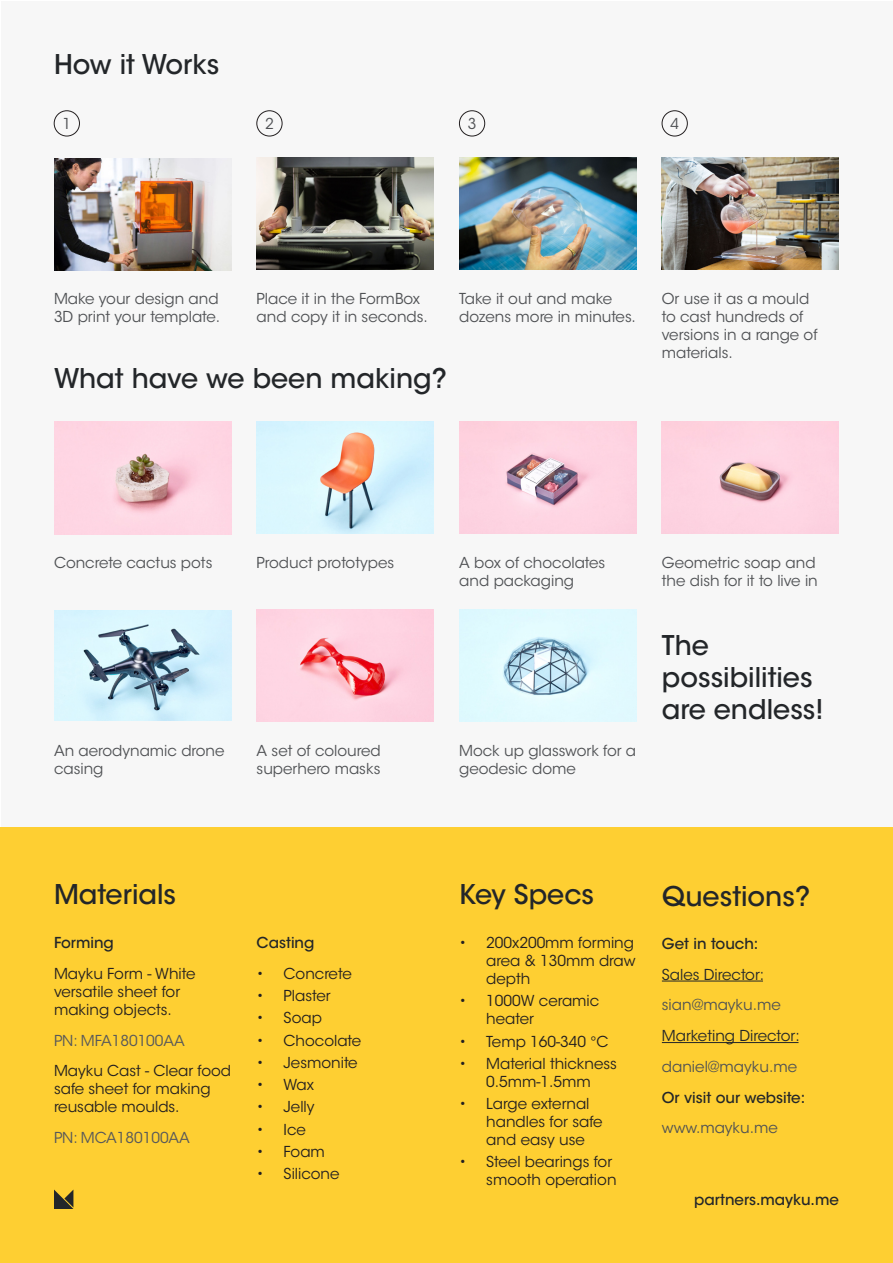
<style>
.page{position:relative;width:893px;height:1263px;background:#fff}
.page>*{position:absolute;margin:0;border:0;box-sizing:border-box;transform-origin:0 0}
.t1{font:500 27px/32.4px "ITC Avant Garde Std";color:#232629}
.t2{font:15px/18px "ITC Avant Garde Std";color:#4f5154}
.t3{font:15px/18px "ITC Avant Garde Std";color:#231f20}
.t4{font:500 15px "ITC Avant Garde Std";color:#232629}
.t5{font:15px "ITC Avant Garde Std";color:#232629}
.t6{font:15px "ITC Avant Garde Std";color:#57585a}
</style>
<div class="page">
<div style="left:1px;top:2px;width:891px;height:1261px;background:#f7f7f7"></div>
<div style="left:0;top:827px;width:893px;height:436px;background:#fecf32"></div>
<svg style="left:54px;top:1189px;width:19px;height:20px"></svg>
<div style="left:54px;top:111px;width:26px;height:25px;border:1px solid #231f20;border-radius:50%"></div>
<div style="left:257px;top:111px;width:25px;height:25px;border:1px solid #231f20;border-radius:50%"></div>
<div style="left:459px;top:111px;width:26px;height:25px;border:1px solid #231f20;border-radius:50%"></div>
<div style="left:662px;top:111px;width:25px;height:25px;border:1px solid #231f20;border-radius:50%"></div>
<img style="left:662px;top:157px;width:177px;height:113px">
<hr style="left:662px;top:981px;width:101px;height:1px;background:#232629">
<hr style="left:662px;top:1042px;width:136px;height:1px;background:#232629">
<img style="left:54px;top:422px;width:177px;height:112px">
<img style="left:257px;top:421px;width:177px;height:113px">
<img style="left:459px;top:421px;width:177px;height:113px">
<img style="left:662px;top:421px;width:177px;height:113px">
<img style="left:257px;top:609px;width:177px;height:113px">
<img style="left:459px;top:609px;width:177px;height:113px">
<img style="left:54px;top:610px;width:177px;height:111px">
<img style="left:54px;top:158px;width:177px;height:113px">
<img style="left:257px;top:157px;width:177px;height:113px">
<img style="left:459px;top:157px;width:177px;height:113px">
<h1 class="t1" style="left:54px;top:48px;width:167px">How it Works</h1>
<p class="t2" style="left:63px;top:115px;width:10px">1</p>
<p class="t2" style="left:265px;top:115px;width:10px">2</p>
<p class="t2" style="left:468px;top:115px;width:10px">3</p>
<p class="t2" style="left:670px;top:115px;width:10px">4</p>
<p class="t2" style="left:54px;top:290px;width:168px">Make your design and<br>3D print your template.</p>
<p class="t2" style="left:257px;top:290px;width:173px">Place it in the FormBox and copy it in seconds.</p>
<p class="t2" style="left:459px;top:290px;width:178px">Take it out and make dozens more in minutes.</p>
<p class="t2" style="left:662px;top:290px;width:157px">Or use it as a mould to cast hundreds of versions in a range of materials.</p>
<h1 class="t1" style="left:54px;top:362px;width:394px">What have we been making?</h1>
<p class="t2" style="left:54px;top:553px;width:160px">Concrete cactus pots</p>
<p class="t2" style="left:257px;top:553px;width:139px">Product prototypes</p>
<p class="t2" style="left:459px;top:553px;width:148px">A box of chocolates and packaging</p>
<p class="t2" style="left:662px;top:553px;width:157px">Geometric soap and the dish for it to live in</p>
<p class="t2" style="left:54px;top:742px;width:172px">An aerodynamic drone casing</p>
<p class="t2" style="left:257px;top:742px;width:126px">A set of coloured superhero masks</p>
<p class="t2" style="left:459px;top:742px;width:178px">Mock up glasswork for a geodesic dome</p>
<h1 class="t1" style="left:662px;top:629px;width:163px">The possibilities are endless!</h1>
<h1 class="t1" style="left:54px;top:878px;width:124px">Materials</h1>
<p class="t4" style="left:54px;top:933px;width:61px">Forming</p>
<p class="t3" style="left:54px;top:965px;width:143px">Mayku Form - White versatile sheet for making objects.</p>
<p class="t6" style="left:54px;top:1031px;width:132px">PN: MFA180100AA</p>
<p class="t3" style="left:54px;top:1062px;width:179px">Mayku Cast - Clear food safe sheet for making reusable moulds.</p>
<p class="t6" style="left:54px;top:1128px;width:137px">PN: MCA180100AA</p>
<p class="t4" style="left:257px;top:933px;width:59px">Casting</p>
<p class="t3" style="left:257px;top:965px;width:97px">• Concrete</p>
<p class="t3" style="left:257px;top:987px;width:76px">• Plaster</p>
<p class="t3" style="left:257px;top:1009px;width:67px">• Soap</p>
<p class="t3" style="left:257px;top:1031px;width:106px">• Chocolate</p>
<p class="t3" style="left:257px;top:1053px;width:103px">• Jesmonite</p>
<p class="t3" style="left:257px;top:1076px;width:59px">• Wax</p>
<p class="t3" style="left:257px;top:1098px;width:59px">• Jelly</p>
<p class="t3" style="left:257px;top:1120px;width:51px">• Ice</p>
<p class="t3" style="left:257px;top:1142px;width:70px">• Foam</p>
<p class="t3" style="left:257px;top:1165px;width:85px">• Silicone</p>
<h1 class="t1" style="left:459px;top:878px;width:136px">Key Specs</h1>
<p class="t3" style="left:486px;top:934px;width:151px;text-align:justify;text-indent:-27px">• 200x200mm forming area &amp; 130mm draw depth</p>
<p class="t3" style="left:486px;top:992px;width:115px;text-indent:-27px">• 1000W ceramic heater</p>
<p class="t3" style="left:459px;top:1032px;width:151px">• Temp 160-340 °C</p>
<p class="t3" style="left:459px;top:1054px;width:159px;text-align:center">• Material thickness<br>0.5mm-1.5mm</p>
<p class="t3" style="left:486px;top:1095px;width:118px;text-indent:-27px">• Large external handles for safe and easy use</p>
<p class="t3" style="left:459px;top:1153px;width:159px;text-align:right">• Steel bearings for smooth operation</p>
<h1 class="t1" style="left:662px;top:880px;width:150px">Questions?</h1>
<p class="t4" style="left:662px;top:934px;width:98px">Get in touch:</p>
<p class="t5" style="left:662px;top:965px;width:104px">Sales Director:</p>
<p class="t2" style="left:662px;top:996px;width:121px">sian@mayku.me</p>
<p class="t5" style="left:662px;top:1026px;width:139px">Marketing Director:</p>
<p class="t2" style="left:662px;top:1057px;width:137px">daniel@mayku.me</p>
<p class="t4" style="left:662px;top:1088px;width:145px">Or visit our website:</p>
<p class="t2" style="left:662px;top:1119px;width:118px">www.mayku.me</p>
<p class="t4" style="left:694px;top:1190px;width:146px">partners.mayku.me</p>
</div>
